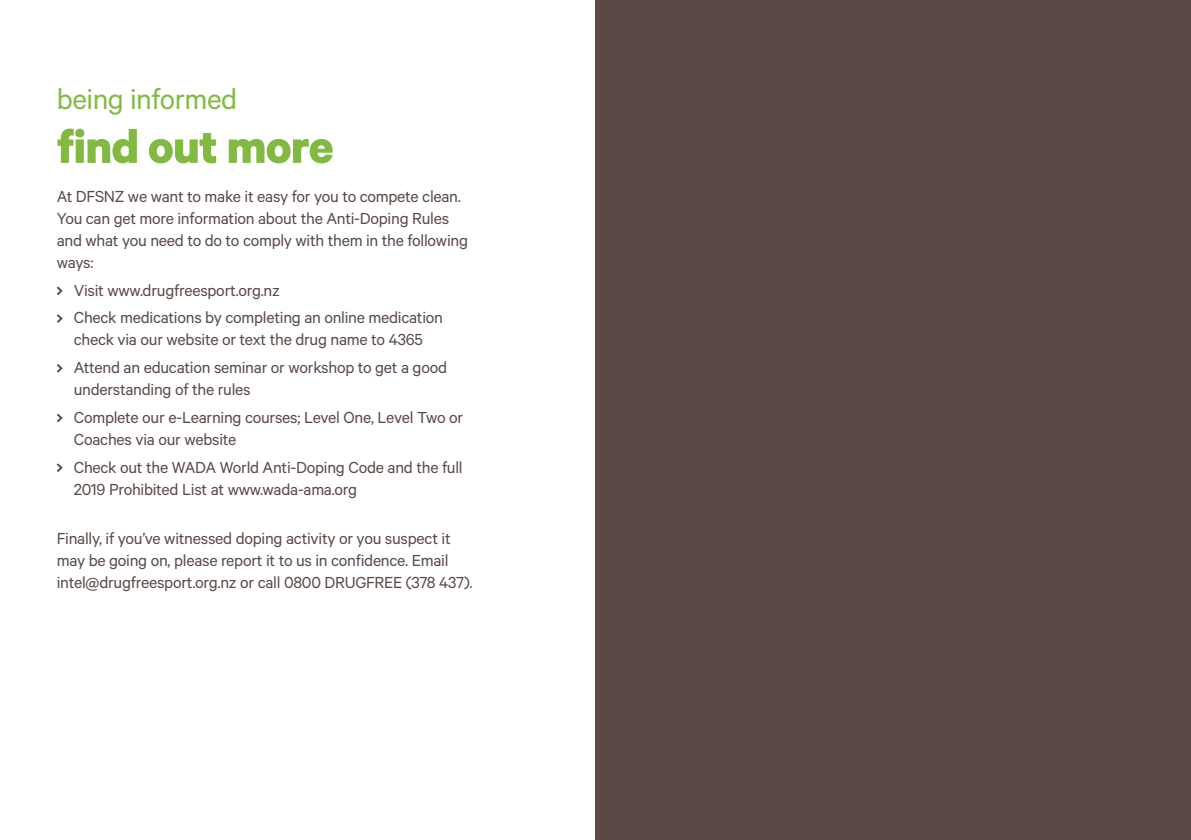
<style>
.page{position:relative;width:1191px;height:840px;background:#fff}
.page>*{position:absolute;margin:0;border:0;box-sizing:border-box;transform-origin:0 0}
.t1{font:700 52px "Calibre";letter-spacing:-.015em;color:#82ba41}
.t2{font:32px "Calibre";letter-spacing:-.015em;color:#82ba41}
.t3{font:18px/22px "Calibre";letter-spacing:-.015em;color:#594a46}
</style>
<div class="page">
<svg style="left:57px;top:286px;width:6px;height:9px"></svg>
<svg style="left:57px;top:314px;width:6px;height:9px"></svg>
<svg style="left:57px;top:364px;width:6px;height:8px"></svg>
<svg style="left:57px;top:413px;width:6px;height:9px"></svg>
<svg style="left:57px;top:463px;width:6px;height:9px"></svg>
<div style="left:595px;top:0;width:596px;height:839px;background:#594a46"></div>
<h2 class="t2" style="left:57px;top:80px;width:182px">being informed</h2>
<h1 class="t1" style="left:57px;top:115px;width:278px">find out more</h1>
<p class="t3" style="left:57px;top:184px;width:413px">At DFSNZ we want to make it easy for you to compete clean.<br>You can get more information about the Anti-Doping Rules and what you need to do to comply with them in the following ways:</p>
<p class="t3" style="left:74px;top:275px;width:371px;line-height:27.6px">Visit www.drugfreesport.org.nz<br>Check medications by completing an online medication</p>
<p class="t3" style="left:74px;top:325px;width:375px;line-height:27.6px">check via our website or text the drug name to 4365<br>Attend an education seminar or workshop to get a good</p>
<p class="t3" style="left:74px;top:375px;width:391px;line-height:27.6px">understanding of the rules<br>Complete our e-Learning courses; Level One, Level Two or</p>
<p class="t3" style="left:74px;top:424px;width:390px;line-height:27.6px">Coaches via our website<br>Check out the WADA World Anti-Doping Code and the full</p>
<p class="t3" style="left:74px;top:477px;width:285px">2019 Prohibited List at www.wada-ama.org</p>
<p class="t3" style="left:57px;top:526px;width:417px">Finally, if you’ve witnessed doping activity or you suspect it may be going on, please report it to us in confidence. Email intel@drugfreesport.org.nz or call 0800 DRUGFREE (378 437).</p>
</div>
